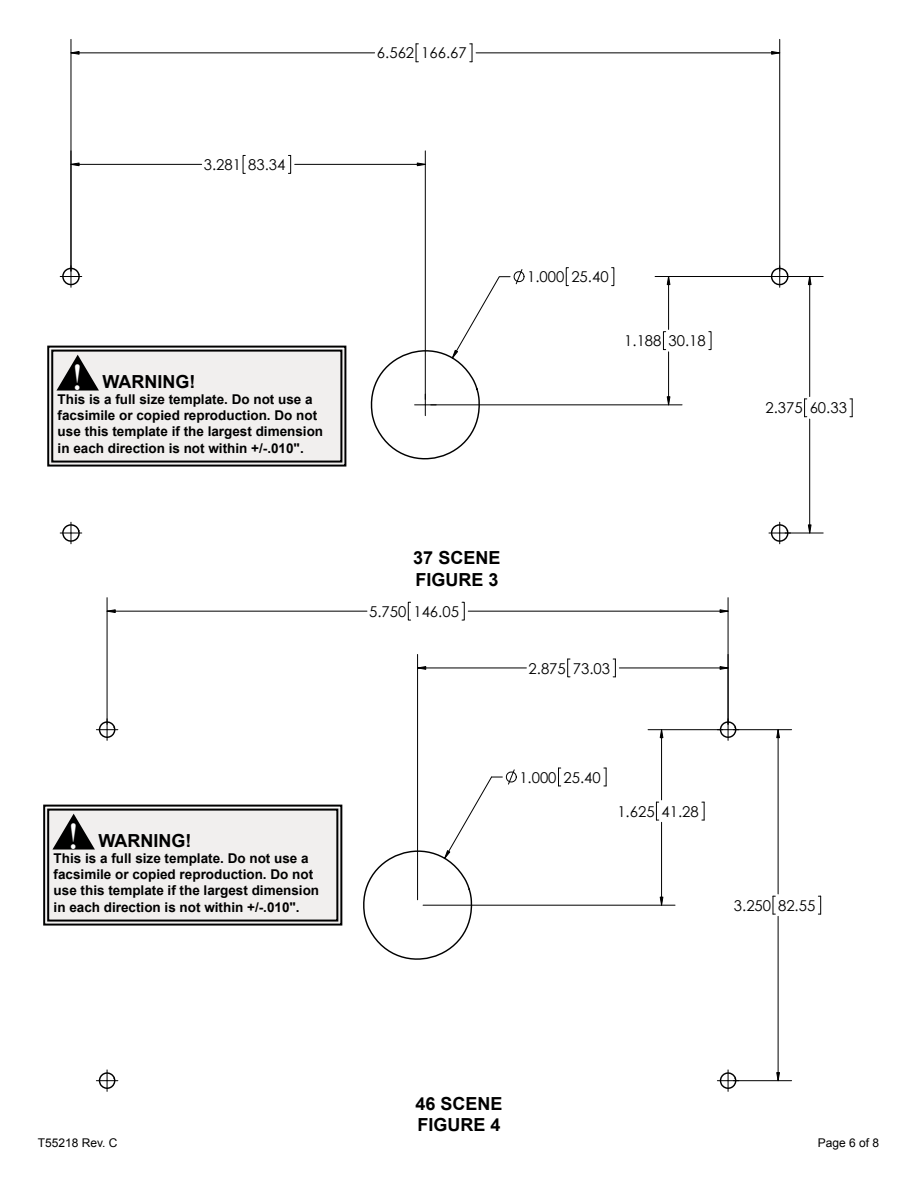
<style>
.page{position:relative;width:918px;height:1188px;background:#fff}
.page>*{position:absolute;margin:0;border:0;box-sizing:border-box;transform-origin:0 0}
.t1{font:38.25px "Bask Old Face";color:#fff}
.t2{font:700 18px/21.6px "Arial";color:#000}
.t3{font:15px "Century Gothic";color:#000}
.t4{font:700 13.5px/16.2px "Arial";color:#000}
.t5{font:12px "Arial";color:#000}
</style>
<div class="page">
<hr style="left:71px;top:39px;width:1px;height:232px;background:#000">
<hr style="left:71px;top:52px;width:304px;height:1px;background:#000">
<svg style="left:470px;top:43px;width:3px;height:19px"></svg>
<hr style="left:779px;top:39px;width:1px;height:232px;background:#000">
<svg style="left:416px;top:43px;width:2px;height:19px"></svg>
<hr style="left:476px;top:52px;width:304px;height:1px;background:#000">
<hr style="left:295px;top:164px;width:130px;height:1px;background:#000">
<hr style="left:71px;top:164px;width:131px;height:1px;background:#000">
<svg style="left:288px;top:155px;width:3px;height:19px"></svg>
<hr style="left:425px;top:151px;width:1px;height:248px;background:#000">
<hr style="left:809px;top:419px;width:1px;height:114px;background:#000">
<hr style="left:809px;top:277px;width:1px;height:120px;background:#000">
<hr style="left:785px;top:533px;width:38px;height:1px;background:#000">
<hr style="left:785px;top:276px;width:38px;height:1px;background:#000">
<svg style="left:850px;top:399px;width:3px;height:18px"></svg>
<svg style="left:804px;top:399px;width:3px;height:18px"></svg>
<hr style="left:668px;top:277px;width:1px;height:52px;background:#000">
<hr style="left:668px;top:352px;width:1px;height:53px;background:#000">
<div style="left:663px;top:331px;width:3px;height:19px;border:1px solid #000"></div>
<hr style="left:655px;top:276px;width:119px;height:1px;background:#000">
<hr style="left:431px;top:404px;width:251px;height:1px;background:#000">
<svg style="left:70px;top:51px;width:10px;height:4px"></svg>
<svg style="left:771px;top:51px;width:10px;height:4px"></svg>
<svg style="left:417px;top:162px;width:9px;height:5px"></svg>
<svg style="left:70px;top:162px;width:10px;height:5px"></svg>
<svg style="left:808px;top:524px;width:4px;height:10px"></svg>
<svg style="left:808px;top:277px;width:4px;height:8px"></svg>
<svg style="left:666px;top:277px;width:5px;height:8px"></svg>
<svg style="left:666px;top:396px;width:5px;height:10px"></svg>
<svg style="left:770px;top:266px;width:19px;height:21px"></svg>
<svg style="left:60px;top:522px;width:22px;height:22px"></svg>
<svg style="left:60px;top:266px;width:22px;height:21px"></svg>
<svg style="left:769px;top:522px;width:22px;height:22px"></svg>
<svg style="left:370px;top:269px;width:155px;height:191px"></svg>
<hr style="left:661px;top:822px;width:1px;height:83px;background:#000">
<hr style="left:423px;top:905px;width:252px;height:1px;background:#000">
<hr style="left:648px;top:729px;width:75px;height:1px;background:#000">
<svg style="left:702px;top:802px;width:3px;height:19px"></svg>
<svg style="left:656px;top:802px;width:3px;height:19px"></svg>
<hr style="left:778px;top:916px;width:1px;height:165px;background:#000">
<hr style="left:733px;top:1080px;width:59px;height:1px;background:#000">
<hr style="left:733px;top:729px;width:59px;height:1px;background:#000">
<svg style="left:818px;top:896px;width:3px;height:19px"></svg>
<svg style="left:773px;top:896px;width:2px;height:19px"></svg>
<hr style="left:778px;top:730px;width:1px;height:164px;background:#000">
<svg style="left:567px;top:658px;width:4px;height:20px"></svg>
<hr style="left:619px;top:668px;width:109px;height:1px;background:#000">
<hr style="left:418px;top:668px;width:108px;height:1px;background:#000">
<hr style="left:417px;top:654px;width:1px;height:246px;background:#000">
<svg style="left:613px;top:659px;width:3px;height:18px"></svg>
<svg style="left:604px;top:768px;width:3px;height:19px"></svg>
<svg style="left:558px;top:768px;width:3px;height:19px"></svg>
<hr style="left:661px;top:730px;width:1px;height:70px;background:#000">
<hr style="left:468px;top:611px;width:260px;height:1px;background:#000">
<hr style="left:107px;top:611px;width:260px;height:1px;background:#000">
<div style="left:408px;top:602px;width:3px;height:18px;border:1px solid #000"></div>
<div style="left:462px;top:602px;width:3px;height:18px;border:1px solid #000"></div>
<hr style="left:728px;top:598px;width:1px;height:126px;background:#000">
<hr style="left:107px;top:598px;width:1px;height:126px;background:#000">
<svg style="left:417px;top:666px;width:9px;height:4px"></svg>
<svg style="left:776px;top:1072px;width:4px;height:10px"></svg>
<svg style="left:776px;top:729px;width:4px;height:9px"></svg>
<svg style="left:659px;top:896px;width:5px;height:10px"></svg>
<svg style="left:719px;top:666px;width:10px;height:4px"></svg>
<svg style="left:363px;top:769px;width:154px;height:191px"></svg>
<svg style="left:659px;top:729px;width:5px;height:9px"></svg>
<svg style="left:719px;top:609px;width:10px;height:4px"></svg>
<svg style="left:106px;top:609px;width:10px;height:4px"></svg>
<svg style="left:717px;top:719px;width:22px;height:21px"></svg>
<svg style="left:96px;top:1070px;width:22px;height:21px"></svg>
<svg style="left:96px;top:719px;width:22px;height:21px"></svg>
<svg style="left:717px;top:1070px;width:22px;height:21px"></svg>
<svg style="left:43px;top:804px;width:300px;height:122px"></svg>
<svg style="left:47px;top:345px;width:300px;height:122px"></svg>
<p class="t3" style="left:204px;top:154px;width:83px">3.281 83.34</p>
<h1 class="t1" style="left:73px;top:356px;width:11px">!</h1>
<h2 class="t2" style="left:103px;top:371px;width:94px">WARNING!</h2>
<p class="t4" style="left:58px;top:392px;width:267px">This is a full size template. Do not use a facsimile or copied reproduction. Do not use this template if the largest dimension in each direction is not within +/-.010".</p>
<h1 class="t1" style="left:69px;top:815px;width:11px">!</h1>
<h2 class="t2" style="left:99px;top:830px;width:94px">WARNING!</h2>
<p class="t4" style="left:54px;top:851px;width:267px">This is a full size template. Do not use a facsimile or copied reproduction. Do not use this template if the largest dimension in each direction is not within +/-.010".</p>
<p class="t3" style="left:377px;top:43px;width:91px">6.562 166.67</p>
<p class="t3" style="left:527px;top:266px;width:83px">1.000 25.40</p>
<p class="t3" style="left:624px;top:330px;width:83px">1.188 30.18</p>
<p class="t3" style="left:765px;top:397px;width:83px">2.375 60.33</p>
<h2 class="t2" style="left:413px;top:547px;width:89px">37 SCENE<br>FIGURE 3</h2>
<p class="t3" style="left:369px;top:601px;width:91px">5.750 146.05</p>
<p class="t3" style="left:529px;top:658px;width:39px">2.875</p>
<p class="t3" style="left:573px;top:658px;width:39px">73.03</p>
<p class="t3" style="left:519px;top:767px;width:83px">1.000 25.40</p>
<p class="t3" style="left:662px;top:801px;width:39px">41.28</p>
<p class="t3" style="left:617px;top:801px;width:39px">1.625</p>
<p class="t3" style="left:734px;top:895px;width:83px">3.250 82.55</p>
<h2 class="t2" style="left:415px;top:1093px;width:89px">46 SCENE<br>FIGURE 4</h2>
<p class="t5" style="left:38px;top:1135px;width:81px">T55218 Rev. C</p>
<p class="t5" style="left:818px;top:1135px;width:63px">Page 6 of 8</p>
</div>
